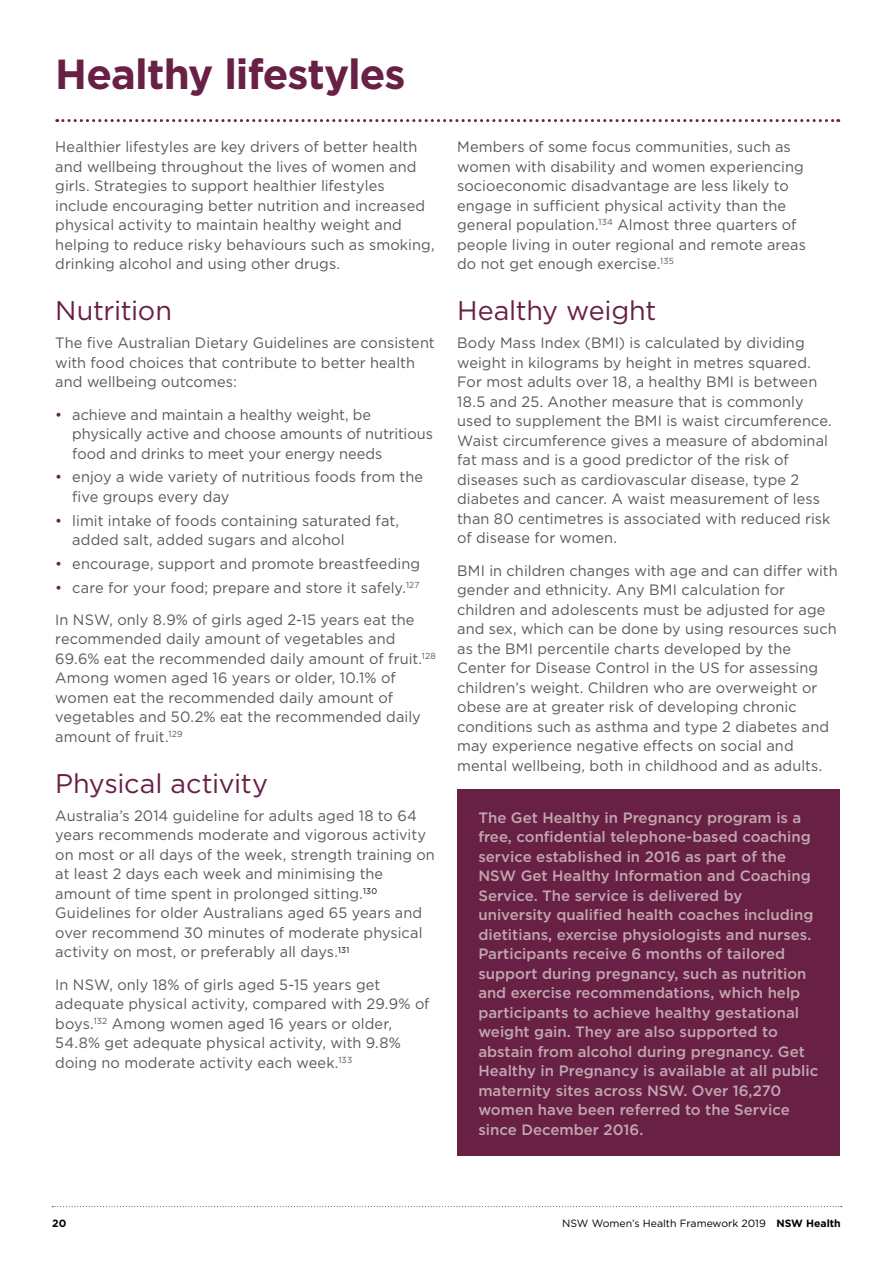
<style>
.page{position:relative;width:893px;height:1263px;background:#fff}
.page>*{position:absolute;margin:0;border:0;box-sizing:border-box;transform-origin:0 0}
.t1{font:700 42px "Gotham";letter-spacing:-.025em;color:#682045}
.t2{font:27px "Gotham";letter-spacing:-.01em;color:#682045}
.t3{font:15px/19.5px "Gotham";letter-spacing:.005em;color:#58595b}
.t4{font:500 15px/19.5px "Gotham";color:#c1a7af}
.t5{font:10.5px "Gotham";color:#000}
.t6{font:700 10.5px "Gotham";color:#000}
.s1{color:#682045}
.s2{font-weight:700}
</style>
<div class="page">
<svg style="left:52px;top:1206px;width:790px;height:1px"></svg>
<svg style="left:57px;top:119px;width:782px;height:3px"></svg>
<div style="left:457px;top:789px;width:383px;height:367px;background:#682045"></div>
<h1 class="t1" style="left:55px;top:46px;width:352px">Healthy lifestyles</h1>
<p class="t3" style="left:55px;top:137px;width:381px">Healthier lifestyles are key drivers of better health and wellbeing throughout the lives of women and girls. Strategies to support healthier lifestyles include encouraging better nutrition and increased physical activity to maintain healthy weight and helping to reduce risky behaviours such as smoking, drinking alcohol and using other drugs.</p>
<h2 class="t2" style="left:55px;top:296px;width:118px">Nutrition</h2>
<p class="t3" style="left:55px;top:333px;width:381px">The five Australian Dietary Guidelines are consistent with food choices that contribute to better health and wellbeing outcomes:</p>
<p class="t3" style="left:72px;top:405px;width:362px;text-indent:-17px"><span class="s1">•</span> achieve and maintain a healthy weight, be physically active and choose amounts of nutritious food and drinks to meet your energy needs</p>
<p class="t3" style="left:72px;top:467px;width:352px;text-indent:-17px"><span class="s1">•</span> enjoy a wide variety of nutritious foods from the five groups every day</p>
<p class="t3" style="left:72px;top:511px;width:328px;text-indent:-17px"><span class="s1">•</span> limit intake of foods containing saturated fat, added salt, added sugars and alcohol</p>
<p class="t3" style="left:55px;top:554px;width:366px"><span class="s1">•</span> encourage, support and promote breastfeeding</p>
<p class="t3" style="left:55px;top:571px;width:366px;line-height:32.2px"><span class="s1">•</span> care for your food; prepare and store it safely.<sup>127<br></sup>In NSW, only 8.9% of girls aged 2-15 years eat the</p>
<p class="t3" style="left:55px;top:629px;width:382px">recommended daily amount of vegetables and 69.6% eat the recommended daily amount of fruit.<sup>128<br></sup>Among women aged 16 years or older, 10.1% of women eat the recommended daily amount of vegetables and 50.2% eat the recommended daily amount of fruit.<sup>129</sup></p>
<h2 class="t2" style="left:55px;top:768px;width:214px">Physical activity</h2>
<p class="t3" style="left:55px;top:806px;width:381px">Australia’s 2014 guideline for adults aged 18 to 64 years recommends moderate and vigorous activity on most or all days of the week, strength training on at least 2 days each week and minimising the amount of time spent in prolonged sitting.<sup>130<br></sup>Guidelines for older Australians aged 65 years and over recommend 30 minutes of moderate physical activity on most, or preferably all days.<sup>131</sup></p>
<p class="t3" style="left:55px;top:975px;width:376px">In NSW, only 18% of girls aged 5-15 years get adequate physical activity, compared with 29.9% of boys.<sup>132</sup> Among women aged 16 years or older, 54.8% get adequate physical activity, with 9.8% doing no moderate activity each week.<sup>133</sup></p>
<p class="t3" style="left:457px;top:137px;width:350px">Members of some focus communities, such as women with disability and women experiencing socioeconomic disadvantage are less likely to engage in sufficient physical activity than the general population.<sup>134</sup> Almost three quarters of people living in outer regional and remote areas do not get enough exercise.<sup>135</sup></p>
<h2 class="t2" style="left:457px;top:296px;width:201px">Healthy weight</h2>
<p class="t3" style="left:457px;top:333px;width:376px">Body Mass Index (BMI) is calculated by dividing weight in kilograms by height in metres squared.<br>For most adults over 18, a healthy BMI is between 18.5 and 25. Another measure that is commonly used to supplement the BMI is waist circumference.<br>Waist circumference gives a measure of abdominal fat mass and is a good predictor of the risk of diseases such as cardiovascular disease, type 2 diabetes and cancer. A waist measurement of less than 80 centimetres is associated with reduced risk of disease for women.</p>
<p class="t3" style="left:457px;top:561px;width:382px">BMI in children changes with age and can differ with gender and ethnicity. Any BMI calculation for children and adolescents must be adjusted for age and sex, which can be done by using resources such as the BMI percentile charts developed by the Center for Disease Control in the US for assessing children’s weight. Children who are overweight or obese are at greater risk of developing chronic conditions such as asthma and type 2 diabetes and may experience negative effects on social and mental wellbeing, both in childhood and as adults.</p>
<p class="t4" style="left:478px;top:807px;width:341px">The Get Healthy in Pregnancy program is a free, confidential telephone-based coaching service established in 2016 as part of the NSW Get Healthy Information and Coaching Service. The service is delivered by university qualified health coaches including dietitians, exercise physiologists and nurses.<br>Participants receive 6 months of tailored support during pregnancy, such as nutrition and exercise recommendations, which help participants to achieve healthy gestational weight gain. They are also supported to abstain from alcohol during pregnancy. Get Healthy in Pregnancy is available at all public maternity sites across NSW. Over 16,270 women have been referred to the Service since December 2016.</p>
<p class="t6" style="left:52px;top:1216px;width:16px">20</p>
<p class="t5" style="left:562px;top:1217px;width:280px">NSW Women’s Health Framework 2019 <span class="s2">NSW Health</span></p>
</div>
